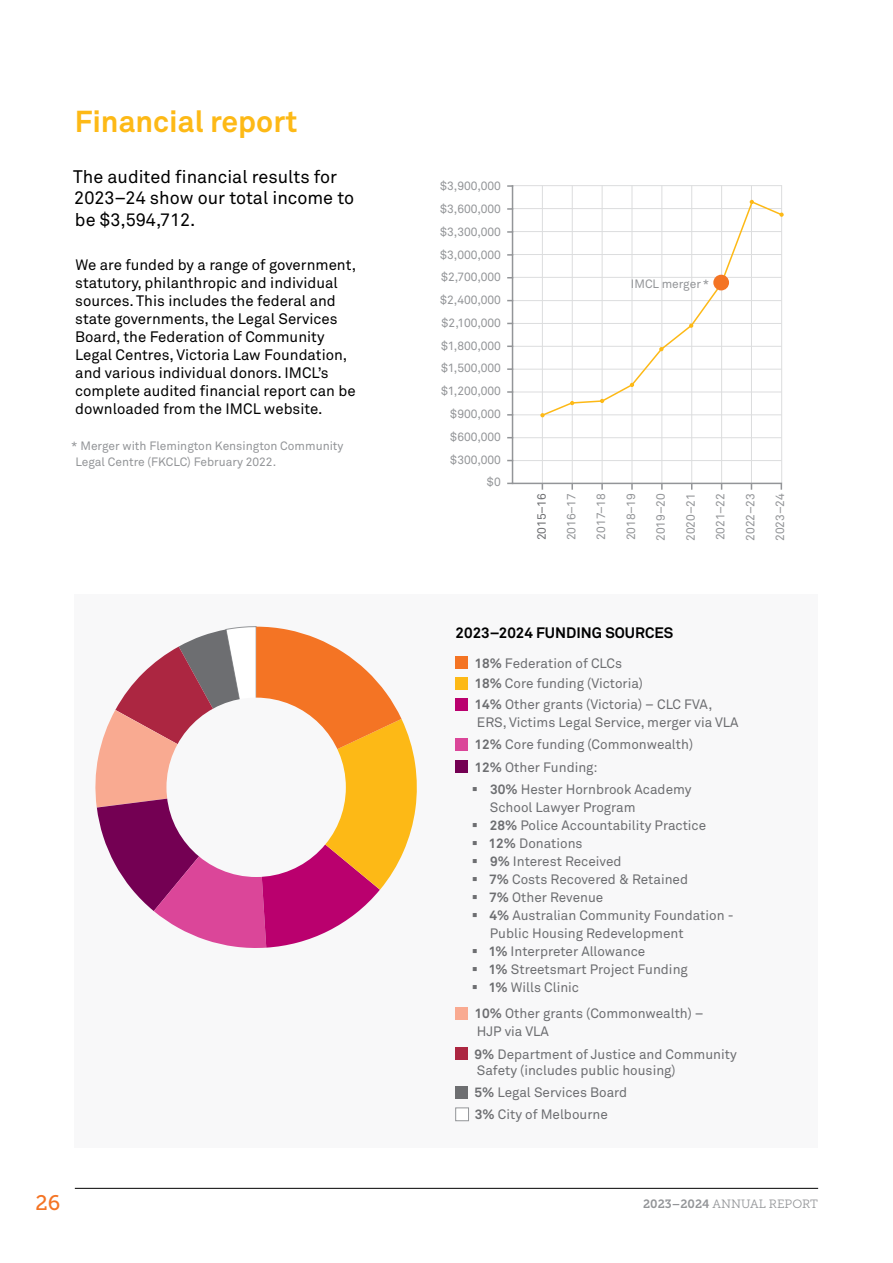
<style>
.page{position:relative;width:893px;height:1263px;background:#fff}
.page>*{position:absolute;margin:0;border:0;box-sizing:border-box;transform-origin:0 0}
.t1{font:700 30px "Akkurat Std";color:#fdb916}
.t2{font:21px "Museo Slab 500";color:#f47424}
.Intro_para{font:18px/21.6px "Akkurat Pro";color:#000}
.Body{font:15px/18px "Akkurat Pro";color:#000}
.PIE_CHART_-_names{font:700 15px "Akkurat Std";color:#000}
.PIE_CHART_-_names-2{font:13.5px/18px "Akkurat Pro";color:#6d6e71}
.MAP_-_list_text{font:12px/16.2px "Akkurat Pro";color:#939598}
.t3{font:12px "Museo Slab 300";color:#939598}
.MAP_-_list_text-2{font:12px "Akkurat Pro";color:#6d6e71}
.s1{font-family:"Akkurat Std";font-weight:700}
.s2{font-family:"Museo Slab 700"}
</style>
<div class="page">
<hr style="left:75px;top:1188px;width:743px;height:1px;background:#000">
<div style="left:75px;top:594px;width:743px;height:554px;background:#f8f8f9"></div>
<div style="left:455px;top:656px;width:13px;height:13px;background:#f47424"></div>
<div style="left:455px;top:677px;width:13px;height:13px;background:#fdb916"></div>
<div style="left:455px;top:698px;width:13px;height:13px;background:#ba006e"></div>
<div style="left:455px;top:738px;width:13px;height:13px;background:#db4699"></div>
<div style="left:455px;top:760px;width:13px;height:13px;background:#740053"></div>
<div style="left:455px;top:1007px;width:13px;height:13px;background:#f9aa91"></div>
<div style="left:455px;top:1047px;width:13px;height:13px;background:#ac2641"></div>
<div style="left:455px;top:1086px;width:13px;height:13px;background:#6d6e71"></div>
<div style="left:455px;top:1108px;width:14px;height:13px;background:#fff;border:1px solid #939598"></div>
<svg style="left:95px;top:626px;width:322px;height:322px"></svg>
<div style="left:166px;top:698px;width:180px;height:179px;background:#f8f8f9;border-radius:50%"></div>
<hr style="left:511px;top:437px;width:271px;height:1px;background:#dcddde">
<hr style="left:511px;top:414px;width:271px;height:1px;background:#dcddde">
<hr style="left:511px;top:392px;width:271px;height:1px;background:#dcddde">
<hr style="left:511px;top:369px;width:271px;height:1px;background:#dcddde">
<hr style="left:511px;top:346px;width:271px;height:1px;background:#dcddde">
<hr style="left:511px;top:323px;width:271px;height:1px;background:#dcddde">
<hr style="left:511px;top:254px;width:271px;height:1px;background:#dcddde">
<hr style="left:511px;top:231px;width:271px;height:1px;background:#dcddde">
<hr style="left:511px;top:208px;width:271px;height:1px;background:#dcddde">
<hr style="left:511px;top:185px;width:271px;height:1px;background:#dcddde">
<hr style="left:511px;top:277px;width:271px;height:1px;background:#dcddde">
<hr style="left:511px;top:300px;width:271px;height:1px;background:#dcddde">
<hr style="left:511px;top:460px;width:271px;height:1px;background:#dcddde">
<hr style="left:781px;top:185px;width:1px;height:298px;background:#dcddde">
<hr style="left:542px;top:186px;width:1px;height:297px;background:#dcddde">
<hr style="left:572px;top:186px;width:1px;height:297px;background:#dcddde">
<hr style="left:602px;top:186px;width:1px;height:297px;background:#dcddde">
<hr style="left:632px;top:186px;width:1px;height:297px;background:#dcddde">
<hr style="left:661px;top:186px;width:1px;height:297px;background:#dcddde">
<hr style="left:691px;top:186px;width:1px;height:297px;background:#dcddde">
<hr style="left:721px;top:186px;width:1px;height:297px;background:#dcddde">
<hr style="left:751px;top:186px;width:1px;height:297px;background:#dcddde">
<hr style="left:512px;top:483px;width:270px;height:1px;background:#939598">
<hr style="left:512px;top:185px;width:1px;height:299px;background:#939598">
<svg style="left:571px;top:484px;width:2px;height:6px"></svg>
<svg style="left:601px;top:484px;width:2px;height:6px"></svg>
<svg style="left:631px;top:484px;width:2px;height:6px"></svg>
<svg style="left:661px;top:484px;width:2px;height:6px"></svg>
<svg style="left:540px;top:200px;width:243px;height:217px"></svg>
<svg style="left:779px;top:213px;width:5px;height:4px"></svg>
<div style="left:713px;top:275px;width:16px;height:15px;background:#f47424;border-radius:50%"></div>
<h1 class="t1" style="left:75px;top:102px;width:224px">Financial report</h1>
<p class="Intro_para" style="left:73px;top:166px;width:282px">The audited financial results for<br>2023–24 show our total income to be $3,594,712.</p>
<p class="Body" style="left:75px;top:256px;width:283px">We are funded by a range of government, statutory, philanthropic and individual sources. This includes the federal and state governments, the Legal Services Board, the Federation of Community Legal Centres, Victoria Law Foundation, and various individual donors. IMCL’s complete audited financial report can be downloaded from the IMCL website.</p>
<p class="MAP_-_list_text" style="left:75px;top:438px;width:270px;text-indent:-4px">* Merger with Flemington Kensington Community<br>Legal Centre (FKCLC) February 2022.</p>
<p class="MAP_-_list_text" style="left:440px;top:178px;width:62px">$3,900,000</p>
<p class="MAP_-_list_text" style="left:440px;top:201px;width:62px">$3,600,000</p>
<p class="MAP_-_list_text" style="left:440px;top:224px;width:62px">$3,300,000</p>
<p class="MAP_-_list_text" style="left:440px;top:247px;width:62px">$3,000,000</p>
<p class="MAP_-_list_text" style="left:441px;top:269px;width:61px">$2,700,000</p>
<p class="MAP_-_list_text" style="left:440px;top:292px;width:62px">$2,400,000</p>
<p class="MAP_-_list_text" style="left:442px;top:315px;width:61px">$2,100,000</p>
<p class="MAP_-_list_text" style="left:441px;top:338px;width:61px">$1,800,000</p>
<p class="MAP_-_list_text" style="left:441px;top:361px;width:61px">$1,500,000</p>
<p class="MAP_-_list_text" style="left:441px;top:383px;width:61px">$1,200,000</p>
<p class="MAP_-_list_text" style="left:450px;top:406px;width:52px">$900,000</p>
<p class="MAP_-_list_text" style="left:450px;top:429px;width:52px">$600,000</p>
<p class="MAP_-_list_text" style="left:450px;top:452px;width:52px">$300,000</p>
<p class="MAP_-_list_text" style="left:487px;top:474px;width:16px">$0</p>
<p class="MAP_-_list_text" style="left:631px;top:276px;width:80px">IMCL merger *</p>
<p class="MAP_-_list_text-2" style="left:534px;top:540px;width:49px;rotate:-90deg">2015–16</p>
<p class="MAP_-_list_text" style="left:563px;top:540px;width:49px;rotate:-90deg">2016–17</p>
<p class="MAP_-_list_text" style="left:593px;top:540px;width:48px;rotate:-90deg">2017–18</p>
<p class="MAP_-_list_text" style="left:623px;top:540px;width:49px;rotate:-90deg">2018–19</p>
<p class="MAP_-_list_text" style="left:653px;top:541px;width:49px;rotate:-90deg">2019–20</p>
<p class="MAP_-_list_text" style="left:683px;top:541px;width:49px;rotate:-90deg">2020–21</p>
<p class="MAP_-_list_text" style="left:713px;top:540px;width:48px;rotate:-90deg">2021–22</p>
<p class="MAP_-_list_text" style="left:742px;top:541px;width:49px;rotate:-90deg">2022–23</p>
<p class="MAP_-_list_text" style="left:772px;top:541px;width:49px;rotate:-90deg">2023–24</p>
<p class="PIE_CHART_-_names" style="left:456px;top:624px;width:219px">2023–2024 FUNDING SOURCES</p>
<p class="PIE_CHART_-_names-2" style="left:475px;top:654px;width:149px"><span class="s1">18%</span> Federation of CLCs</p>
<p class="PIE_CHART_-_names-2" style="left:475px;top:675px;width:170px"><span class="s1">18%</span> Core funding (Victoria)</p>
<p class="PIE_CHART_-_names-2" style="left:475px;top:696px;width:266px"><span class="s1">14%</span> Other grants (Victoria) – CLC FVA,<br>ERS, Victims Legal Service, merger via VLA</p>
<p class="PIE_CHART_-_names-2" style="left:475px;top:736px;width:220px"><span class="s1">12%</span> Core funding (Commonwealth)</p>
<p class="PIE_CHART_-_names-2" style="left:475px;top:758px;width:125px"><span class="s1">12%</span> Other Funding:</p>
<p class="PIE_CHART_-_names-2" style="left:490px;top:781px;width:203px"><span class="s1">30%</span> Hester Hornbrook Academy<br>School Lawyer Program</p>
<p class="PIE_CHART_-_names-2" style="left:490px;top:817px;width:218px"><span class="s1">28%</span> Police Accountability Practice</p>
<p class="PIE_CHART_-_names-2" style="left:488px;top:835px;width:96px"><span class="s1">12%</span> Donations</p>
<p class="PIE_CHART_-_names-2" style="left:490px;top:853px;width:133px"><span class="s1">9%</span> Interest Received</p>
<p class="PIE_CHART_-_names-2" style="left:489px;top:871px;width:200px"><span class="s1">7%</span> Costs Recovered &amp; Retained</p>
<p class="PIE_CHART_-_names-2" style="left:489px;top:889px;width:116px"><span class="s1">7%</span> Other Revenue</p>
<p class="PIE_CHART_-_names-2" style="left:489px;top:907px;width:246px"><span class="s1">4%</span> Australian Community Foundation -<br>Public Housing Redevelopment</p>
<p class="PIE_CHART_-_names-2" style="left:488px;top:943px;width:158px"><span class="s1">1%</span> Interpreter Allowance</p>
<p class="PIE_CHART_-_names-2" style="left:488px;top:961px;width:201px"><span class="s1">1%</span> Streetsmart Project Funding</p>
<p class="PIE_CHART_-_names-2" style="left:488px;top:979px;width:92px"><span class="s1">1%</span> Wills Clinic</p>
<p class="PIE_CHART_-_names-2" style="left:475px;top:1005px;width:231px"><span class="s1">10%</span> Other grants (Commonwealth) –<br>HJP via VLA</p>
<p class="PIE_CHART_-_names-2" style="left:475px;top:1046px;width:264px;line-height:16.2px"><span class="s1">9%</span> Department of Justice and Community<br>Safety (includes public housing)</p>
<p class="PIE_CHART_-_names-2" style="left:475px;top:1084px;width:154px"><span class="s1">5%</span> Legal Services Board</p>
<p class="PIE_CHART_-_names-2" style="left:475px;top:1106px;width:135px"><span class="s1">3%</span> City of Melbourne</p>
<h2 class="t2" style="left:36px;top:1191px;width:26px">26</h2>
<p class="t3" style="left:643px;top:1197px;width:176px"><span class="s2">2023–2024</span> ANNUAL REPORT</p>
</div>
